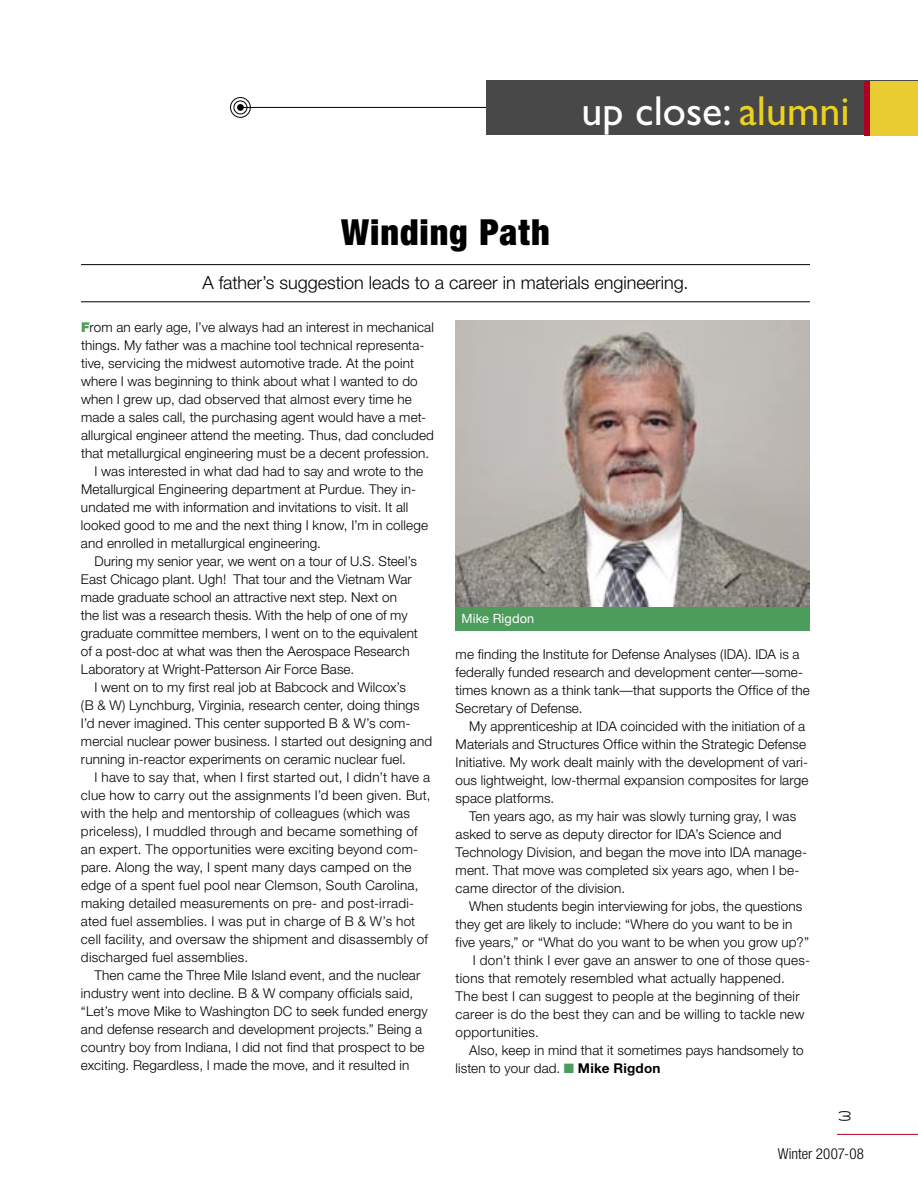
<style>
.page{position:relative;width:918px;height:1188px;background:#fff}
.page>*{position:absolute;margin:0;border:0;box-sizing:border-box;transform-origin:0 0}
.t1{font:42px "Gill Sans";color:#fff}
.t2{font:900 condensed 36px "Helvetica Neue";letter-spacing:.025em;color:#000}
.t3{font:300 18px "Helvetica Neue";color:#000}
.t4{font:300 condensed 15px "Helvetica Neue";color:#000}
.t5{font:300 15px "SF Grandezza";color:#000}
.t6{font:300 13.5px/18px "Helvetica Neue";letter-spacing:.01em;color:#000}
.t7{font:12.75px "Helvetica Neue";letter-spacing:.01em;color:#fff}
.s1{color:#ecd21c}
.s2{font-family:"Helvetica Neue LT Std";font-weight:900;color:#4c9c5b}
.s3{color:#4c9c5b}
.s4{font-weight:700}
</style>
<div class="page">
<img style="left:456px;top:321px;width:354px;height:287px">
<div style="left:456px;top:608px;width:354px;height:23px;background:#4c9c5b"></div>
<hr style="left:837px;top:1134px;width:81px;height:1px;background:#af0025">
<hr style="left:81px;top:264px;width:729px;height:1px;background:#000">
<hr style="left:81px;top:302px;width:729px;height:1px;background:#000">
<hr style="left:240px;top:107px;width:678px;height:1px;background:#000">
<div style="left:486px;top:81px;width:432px;height:54px;background:#484848"></div>
<div style="left:230px;top:97px;width:21px;height:21px;border:1px solid #000;border-radius:50%"></div>
<div style="left:234px;top:101px;width:13px;height:13px;border:1px solid #000;border-radius:50%"></div>
<div style="left:237px;top:104px;width:7px;height:7px;background:#000;border-radius:50%"></div>
<div style="left:864px;top:81px;width:54px;height:54px;background:#e9cb32"></div>
<div style="left:864px;top:81px;width:6px;height:54px;background:#af0025"></div>
<h1 class="t1" style="left:582px;top:87px;width:270px">up close: <span class="s1">alumni</span></h1>
<h2 class="t2" style="left:341px;top:210px;width:210px">Winding Path</h2>
<h3 class="t3" style="left:202px;top:271px;width:488px">A father’s suggestion leads to a career in materials engineering.</h3>
<p class="t6" style="left:81px;top:318px;width:355px"><span class="s2">F</span>rom an early age, I’ve always had an interest in mechanical</p>
<p class="t6" style="left:81px;top:336px;width:345px">things. My father was a machine tool technical representa-</p>
<p class="t6" style="left:81px;top:354px;width:335px">tive, servicing the midwest automotive trade. At the point</p>
<p class="t6" style="left:81px;top:372px;width:338px">where I was beginning to think about what I wanted to do</p>
<p class="t6" style="left:81px;top:390px;width:332px">when I grew up, dad observed that almost every time he</p>
<p class="t6" style="left:81px;top:408px;width:347px">made a sales call, the purchasing agent would have a met-</p>
<p class="t6" style="left:81px;top:426px;width:355px">allurgical engineer attend the meeting. Thus, dad concluded</p>
<p class="t6" style="left:81px;top:444px;width:350px">that metallurgical engineering must be a decent profession.</p>
<p class="t6" style="left:95px;top:462px;width:330px">I was interested in what dad had to say and wrote to the</p>
<p class="t6" style="left:81px;top:480px;width:337px">Metallurgical Engineering department at Purdue. They in-</p>
<p class="t6" style="left:81px;top:498px;width:329px">undated me with information and invitations to visit. It all</p>
<p class="t6" style="left:81px;top:516px;width:349px">looked good to me and the next thing I know, I’m in college</p>
<p class="t6" style="left:81px;top:534px;width:242px">and enrolled in metallurgical engineering.</p>
<p class="t6" style="left:94px;top:552px;width:324px">During my senior year, we went on a tour of U.S. Steel’s</p>
<p class="t6" style="left:81px;top:570px;width:332px">East Chicago plant. Ugh! That tour and the Vietnam War</p>
<p class="t6" style="left:81px;top:588px;width:318px">made graduate school an attractive next step. Next on</p>
<p class="t6" style="left:81px;top:606px;width:328px">the list was a research thesis. With the help of one of my</p>
<p class="t6" style="left:81px;top:624px;width:338px">graduate committee members, I went on to the equivalent</p>
<p class="t6" style="left:81px;top:642px;width:330px">of a post-doc at what was then the Aerospace Research</p>
<p class="t6" style="left:81px;top:660px;width:275px">Laboratory at Wright-Patterson Air Force Base.</p>
<p class="t6" style="left:94px;top:678px;width:313px">I went on to my first real job at Babcock and Wilcox’s</p>
<p class="t6" style="left:81px;top:696px;width:340px">(B &amp; W) Lynchburg, Virginia, research center, doing things</p>
<p class="t6" style="left:81px;top:714px;width:331px">I’d never imagined. This center supported B &amp; W’s com-</p>
<p class="t6" style="left:81px;top:732px;width:353px">mercial nuclear power business. I started out designing and</p>
<p class="t6" style="left:81px;top:750px;width:326px">running in-reactor experiments on ceramic nuclear fuel.</p>
<p class="t6" style="left:94px;top:768px;width:337px">I have to say that, when I first started out, I didn’t have a</p>
<p class="t6" style="left:81px;top:786px;width:351px">clue how to carry out the assignments I’d been given. But,</p>
<p class="t6" style="left:81px;top:804px;width:330px">with the help and mentorship of colleagues (which was</p>
<p class="t6" style="left:81px;top:822px;width:338px">priceless), I muddled through and became something of</p>
<p class="t6" style="left:81px;top:840px;width:339px">an expert. The opportunities were exciting beyond com-</p>
<p class="t6" style="left:81px;top:858px;width:332px">pare. Along the way, I spent many days camped on the</p>
<p class="t6" style="left:81px;top:876px;width:339px">edge of a spent fuel pool near Clemson, South Carolina,</p>
<p class="t6" style="left:81px;top:894px;width:335px">making detailed measurements on pre- and post-irradi-</p>
<p class="t6" style="left:81px;top:912px;width:336px">ated fuel assemblies. I was put in charge of B &amp; W’s hot</p>
<p class="t6" style="left:81px;top:930px;width:349px">cell facility, and oversaw the shipment and disassembly of</p>
<p class="t6" style="left:81px;top:948px;width:169px">discharged fuel assemblies.</p>
<p class="t6" style="left:94px;top:966px;width:327px">Then came the Three Mile Island event, and the nuclear</p>
<p class="t6" style="left:81px;top:984px;width:334px">industry went into decline. B &amp; W company officials said,</p>
<p class="t6" style="left:81px;top:1002px;width:348px">“Let’s move Mike to Washington DC to seek funded energy</p>
<p class="t6" style="left:81px;top:1020px;width:343px">and defense research and development projects.” Being a</p>
<p class="t6" style="left:81px;top:1038px;width:345px">country boy from Indiana, I did not find that prospect to be</p>
<p class="t6" style="left:81px;top:1056px;width:330px">exciting. Regardless, I made the move, and it resulted in</p>
<p class="t7" style="left:462px;top:611px;width:74px">Mike Rigdon</p>
<p class="t6" style="left:456px;top:645px;width:356px">me finding the Institute for Defense Analyses (IDA). IDA is a federally funded research and development center—some&shy;times known as a think tank—that supports the Office of the Secretary of Defense.</p>
<p class="t6" style="left:456px;top:717px;width:354px;text-indent:14px">My apprenticeship at IDA coincided with the initiation of a Materials and Structures Office within the Strategic Defense Initiative. My work dealt mainly with the development of vari&shy;ous lightweight, low-thermal expansion composites for large space platforms.</p>
<p class="t6" style="left:456px;top:807px;width:353px;text-indent:14px">Ten years ago, as my hair was slowly turning gray, I was asked to serve as deputy director for IDA’s Science and Technology Division, and began the move into IDA manage&shy;ment. That move was completed six years ago, when I be&shy;came director of the division.</p>
<p class="t6" style="left:469px;top:897px;width:335px">When students begin interviewing for jobs, the questions</p>
<p class="t6" style="left:456px;top:915px;width:338px">they get are likely to include: “Where do you want to be in</p>
<p class="t6" style="left:456px;top:933px;width:355px">five years,” or “What do you want to be when you grow up?”</p>
<p class="t6" style="left:473px;top:951px;width:339px">I don’t think I ever gave an answer to one of those ques-</p>
<p class="t6" style="left:456px;top:969px;width:331px">tions that remotely resembled what actually happened.</p>
<p class="t6" style="left:456px;top:987px;width:345px">The best I can suggest to people at the beginning of their</p>
<p class="t6" style="left:456px;top:1005px;width:350px">career is do the best they can and be willing to tackle new</p>
<p class="t6" style="left:456px;top:1023px;width:85px">opportunities.</p>
<p class="t6" style="left:469px;top:1041px;width:336px">Also, keep in mind that it sometimes pays handsomely to</p>
<p class="t6" style="left:456px;top:1059px;width:206px">listen to your dad. <span class="s3">■</span> <span class="s4">Mike Rigdon</span></p>
<p class="t5" style="left:837px;top:1107px;width:16px">3</p>
<p class="t4" style="left:778px;top:1146px;width:88px">Winter 2007-08</p>
</div>
